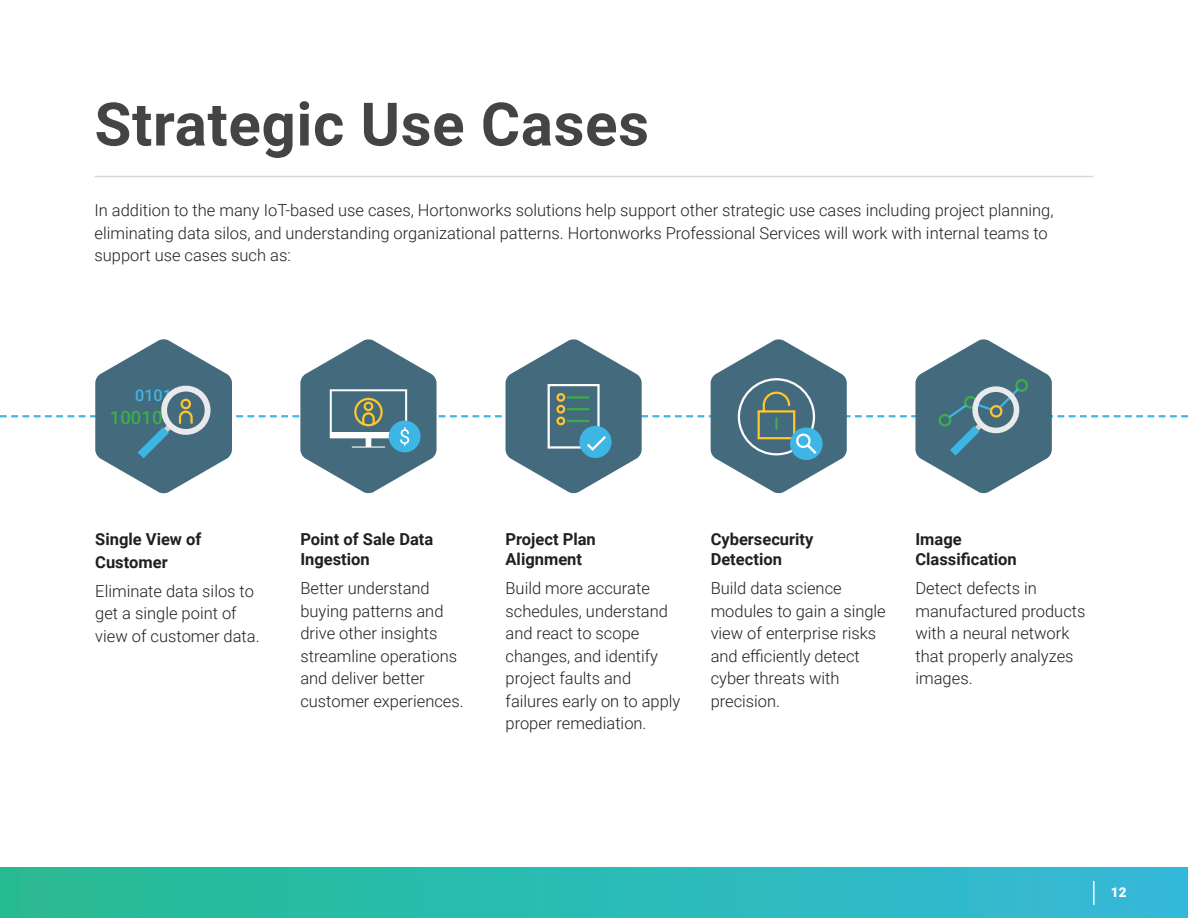
<style>
.page{position:relative;width:1188px;height:918px;background:#fff}
.page>*{position:absolute;margin:0;border:0;box-sizing:border-box;transform-origin:0 0}
.t1{font:700 60px "Roboto";letter-spacing:.01em;color:#434445}
.t2{font:500 18.45px "Roboto";color:#3bae4a}
.t3{font:300 16.5px/22.5px "Roboto";color:#231f20}
.t4{font:700 16.5px/19.8px "Roboto";color:#231f20}
.t5{font:500 16.2px "Roboto";color:#3db6e6}
.t6{font:900 13.5px "Roboto";color:#fff}
</style>
<div class="page">
<img style="left:0;top:867px;width:1188px;height:51px">
<hr style="left:1093px;top:881px;width:2px;height:24px;background:#fff">
<hr style="left:94px;top:176px;width:1000px;height:1px;background:#dbd9d5">
<svg style="left:0;top:339px;width:1188px;height:155px"></svg>
<h1 class="t1" style="left:94px;top:82px;width:556px">Strategic Use Cases</h1>
<p class="t3" style="left:94px;top:199px;width:961px">In addition to the many IoT-based use cases, Hortonworks solutions help support other strategic use cases including project planning, eliminating data silos, and understanding organizational patterns. Hortonworks Professional Services will work with internal teams to support use cases such as:</p>
<p class="t5" style="left:135px;top:384px;width:66px">0101011</p>
<p class="t2" style="left:110px;top:405px;width:86px">10010101</p>
<p class="t4" style="left:95px;top:527px;width:108px;line-height:22.5px">Single View of<br>Customer</p>
<p class="t3" style="left:95px;top:579px;width:166px">Eliminate data silos to get a single point of view of customer data.</p>
<p class="t4" style="left:300px;top:529px;width:134px">Point of Sale Data<br>Ingestion</p>
<p class="t3" style="left:300px;top:576px;width:165px">Better understand buying patterns and drive other insights streamline operations and deliver better customer experiences.</p>
<p class="t4" style="left:506px;top:529px;width:92px">Project Plan<br>Alignment</p>
<p class="t3" style="left:506px;top:576px;width:176px">Build more accurate schedules, understand and react to scope changes, and identify project faults and failures early on to apply proper remediation.</p>
<p class="t4" style="left:711px;top:529px;width:104px">Cybersecurity<br>Detection</p>
<p class="t3" style="left:711px;top:576px;width:177px">Build data science modules to gain a single view of enterprise risks and efficiently detect cyber threats with precision.</p>
<p class="t4" style="left:915px;top:529px;width:103px">Image<br>Classification</p>
<p class="t3" style="left:915px;top:577px;width:172px">Detect defects in manufactured products with a neural network that properly analyzes images.</p>
<p class="t6" style="left:1111px;top:883px;width:17px">12</p>
</div>
